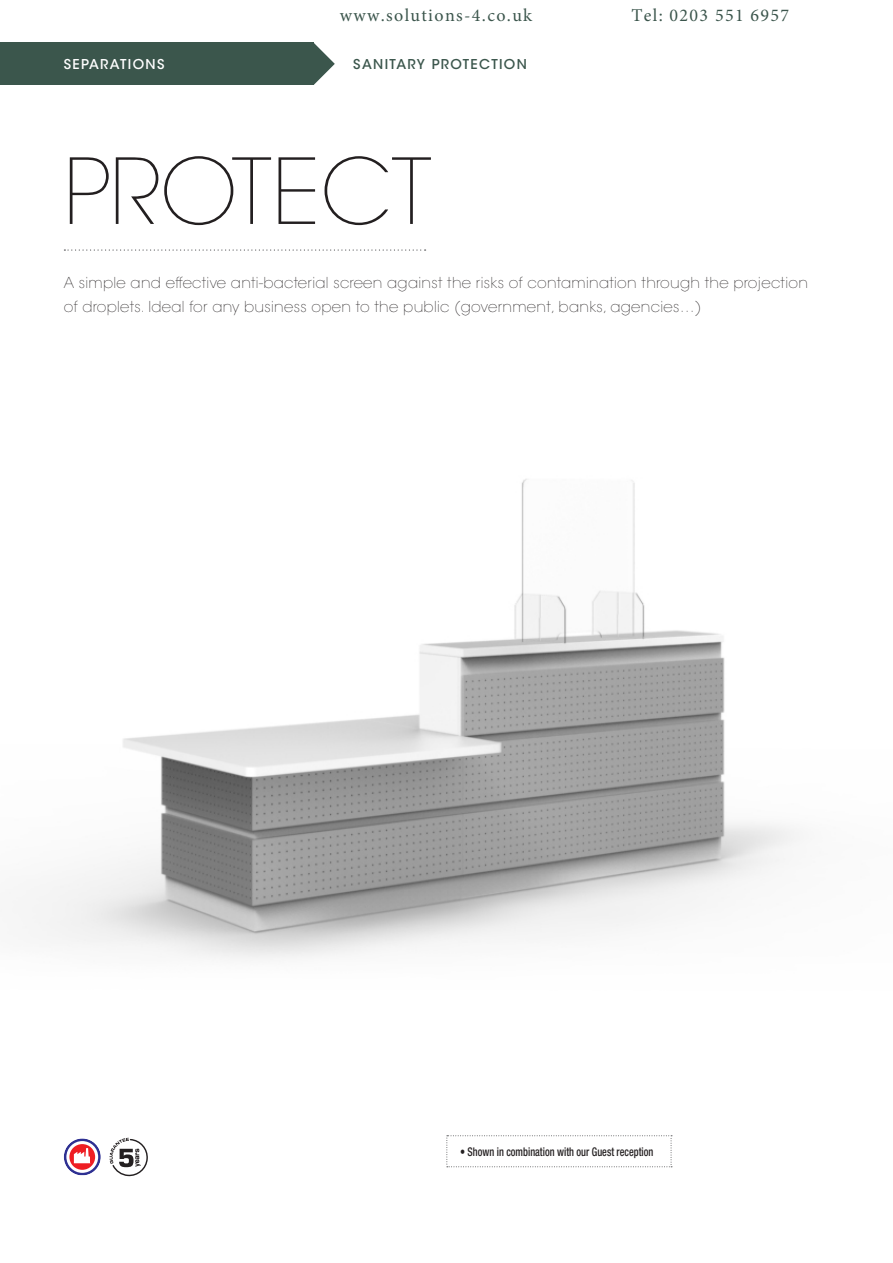
<style>
.page{position:relative;width:893px;height:1263px;background:#fff}
.page>*{position:absolute;margin:0;border:0;box-sizing:border-box;transform-origin:0 0}
.titre_produit{font:200 90px "ITC Avant Garde Std";color:#231f20}
.t1{font:18px "Minion Pro";letter-spacing:.075em;color:#3b554c}
.t2{font:200 15px/24px "ITC Avant Garde Std";letter-spacing:.02em;color:#231f20}
.t3{font:500 13.5px "ITC Avant Garde Std";letter-spacing:.1em;color:#3b564c}
.t4{font:500 13.5px "ITC Avant Garde Std";letter-spacing:.1em;color:#fff}
.t5{font:500 condensed 12px "Helvetica Neue LT Std";color:#231f20;scale:.85 1}
</style>
<div class="page">
<svg style="left:314px;top:43px;width:21px;height:42px"></svg>
<div style="left:0;top:43px;width:314px;height:42px;background:#3b564c"></div>
<svg style="left:64px;top:249px;width:362px;height:2px"></svg>
<svg style="left:446px;top:1135px;width:226px;height:32px"></svg>
<img style="left:25px;top:479px;width:775px;height:481px">
<svg style="left:64px;top:1138px;width:37px;height:37px"></svg>
<svg style="left:110px;top:1138px;width:38px;height:38px"></svg>
<p class="t1" style="left:340px;top:3px;width:194px">www.solutions-4.co.uk</p>
<p class="t1" style="left:631px;top:3px;width:159px">Tel: 0203 551 6957</p>
<p class="t4" style="left:64px;top:56px;width:102px">SEPARATIONS</p>
<p class="t3" style="left:353px;top:56px;width:175px">SANITARY PROTECTION</p>
<p class="titre_produit" style="left:64px;top:139px;width:369px">PROTECT</p>
<p class="t2" style="left:64px;top:270px;width:746px">A simple and effective anti-bacterial screen against the risks of contamination through the projection of droplets. Ideal for any business open to the public (government, banks, agencies…)</p>
<p class="t5" style="left:460px;top:1144px;width:229px">• Shown in combination with our Guest reception</p>
</div>
